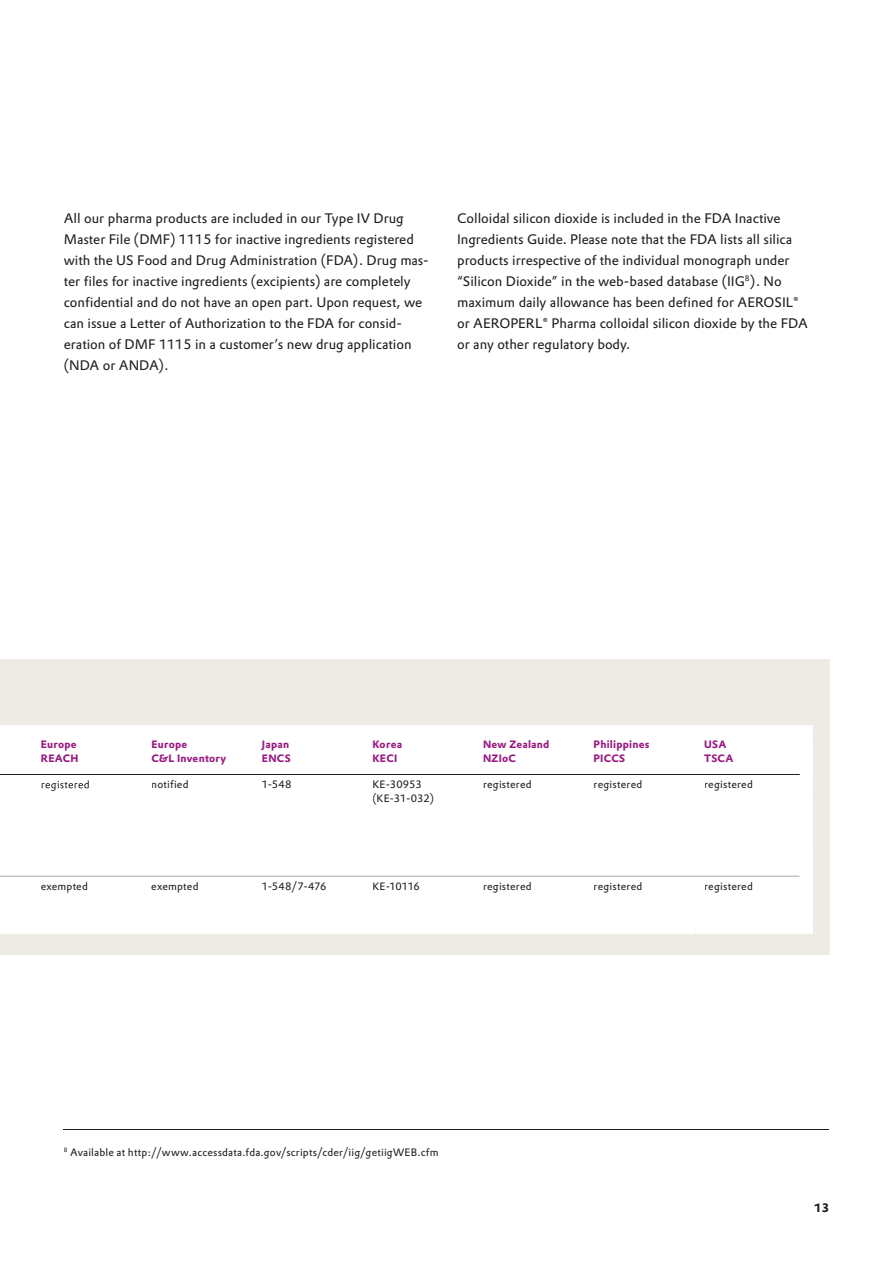
<style>
.page{position:relative;width:893px;height:1263px;background:#fff}
.page>*{position:absolute;margin:0;border:0;box-sizing:border-box;transform-origin:0 0}
.t1{font:13.5px/21px "Evonik Prokyon";color:#1d1d1b}
.t2{font:700 12px "Evonik Prokyon";color:#1d1d1b}
.t3{font:10.5px/13.5px "Evonik Prokyon";letter-spacing:.02em;color:#1d1d1b}
.t4{font:700 10.5px/13.5px "Evonik Prokyon";letter-spacing:.025em;color:#991a81}
</style>
<div class="page">
<hr style="left:64px;top:1129px;width:765px;height:1px;background:#1d1d1b">
<div style="left:0;top:659px;width:829px;height:296px;background:#eeebe4"></div>
<div style="left:0;top:739px;width:799px;height:35px;background:#fff"></div>
<div style="left:0;top:775px;width:799px;height:145px;background:#fff"></div>
<div style="left:0;top:725px;width:32px;height:14px;background:#fff"></div>
<div style="left:32px;top:725px;width:111px;height:14px;background:#fff"></div>
<div style="left:143px;top:725px;width:110px;height:14px;background:#fff"></div>
<div style="left:253px;top:725px;width:111px;height:14px;background:#fff"></div>
<div style="left:364px;top:725px;width:110px;height:14px;background:#fff"></div>
<div style="left:474px;top:725px;width:111px;height:14px;background:#fff"></div>
<div style="left:585px;top:725px;width:111px;height:14px;background:#fff"></div>
<div style="left:696px;top:725px;width:117px;height:14px;background:#fff"></div>
<div style="left:799px;top:739px;width:14px;height:35px;background:#fff"></div>
<hr style="left:0;top:774px;width:32px;height:1px;background:#1d1d1b">
<hr style="left:32px;top:774px;width:111px;height:1px;background:#1d1d1b">
<hr style="left:143px;top:774px;width:110px;height:1px;background:#1d1d1b">
<hr style="left:253px;top:774px;width:111px;height:1px;background:#1d1d1b">
<hr style="left:364px;top:774px;width:110px;height:1px;background:#1d1d1b">
<hr style="left:474px;top:774px;width:111px;height:1px;background:#1d1d1b">
<hr style="left:585px;top:774px;width:111px;height:1px;background:#1d1d1b">
<hr style="left:696px;top:774px;width:103px;height:1px;background:#1d1d1b">
<div style="left:799px;top:774px;width:14px;height:25px;background:#fff"></div>
<div style="left:799px;top:799px;width:14px;height:26px;background:#fff"></div>
<div style="left:799px;top:825px;width:14px;height:25px;background:#fff"></div>
<div style="left:799px;top:850px;width:14px;height:26px;background:#fff"></div>
<div style="left:799px;top:876px;width:14px;height:44px;background:#fff"></div>
<svg style="left:0;top:876px;width:799px;height:1px"></svg>
<div style="left:0;top:920px;width:32px;height:14px;background:#fff"></div>
<div style="left:32px;top:920px;width:111px;height:14px;background:#fff"></div>
<div style="left:143px;top:920px;width:110px;height:14px;background:#fff"></div>
<div style="left:253px;top:920px;width:111px;height:14px;background:#fff"></div>
<div style="left:364px;top:920px;width:110px;height:14px;background:#fff"></div>
<div style="left:474px;top:920px;width:111px;height:14px;background:#fff"></div>
<div style="left:585px;top:920px;width:111px;height:14px;background:#fff"></div>
<div style="left:696px;top:920px;width:117px;height:14px;background:#fff"></div>
<svg style="left:42px;top:780px;width:47px;height:11px"></svg>
<div style="left:152px;top:780px;width:36px;height:8px;background:#fff"></div>
<div style="left:263px;top:780px;width:28px;height:8px;background:#fff"></div>
<div style="left:373px;top:780px;width:49px;height:8px;background:#fff"></div>
<div style="left:373px;top:793px;width:60px;height:11px;background:#fff"></div>
<div style="left:484px;top:780px;width:47px;height:11px;background:#fff"></div>
<div style="left:594px;top:780px;width:47px;height:11px;background:#fff"></div>
<div style="left:705px;top:780px;width:47px;height:11px;background:#fff"></div>
<div style="left:41px;top:882px;width:46px;height:11px;background:#fff"></div>
<div style="left:152px;top:882px;width:46px;height:11px;background:#fff"></div>
<div style="left:263px;top:881px;width:63px;height:12px;background:#fff"></div>
<div style="left:373px;top:882px;width:46px;height:8px;background:#fff"></div>
<div style="left:484px;top:882px;width:47px;height:11px;background:#fff"></div>
<div style="left:594px;top:882px;width:47px;height:11px;background:#fff"></div>
<div style="left:705px;top:882px;width:47px;height:11px;background:#fff"></div>
<p class="t1" style="left:64px;top:207px;width:366px">All our pharma products are included in our Type IV Drug Master File (DMF) 1115 for inactive ingredients registered with the US Food and Drug Administration (FDA). Drug mas&shy;ter files for inactive ingredients (excipients) are completely confidential and do not have an open part. Upon request, we can issue a Letter of Authorization to the FDA for consid&shy;eration of DMF 1115 in a customer’s new drug application (NDA or ANDA).</p>
<p class="t1" style="left:457px;top:207px;width:352px">Colloidal silicon dioxide is included in the FDA Inactive Ingredients Guide. Please note that the FDA lists all silica products irrespective of the individual monograph under “Silicon Dioxide” in the web-based database (IIG<sup>8</sup>). No maximum daily allowance has been defined for AEROSIL® or AEROPERL® Pharma colloidal silicon dioxide by the FDA or any other regulatory body.</p>
<p class="t4" style="left:41px;top:737px;width:39px">Europe<br>REACH</p>
<p class="t4" style="left:151px;top:737px;width:76px">Europe<br>C&amp;L Inventory</p>
<p class="t4" style="left:262px;top:737px;width:30px">Japan<br>ENCS</p>
<p class="t4" style="left:372px;top:737px;width:31px">Korea<br>KECI</p>
<p class="t4" style="left:483px;top:737px;width:68px">New Zealand<br>NZIoC</p>
<p class="t4" style="left:594px;top:737px;width:57px">Philippines<br>PICCS</p>
<p class="t4" style="left:704px;top:737px;width:31px">USA<br>TSCA</p>
<p class="t3" style="left:151px;top:777px;width:39px">notified</p>
<p class="t3" style="left:262px;top:777px;width:31px">1-548</p>
<p class="t3" style="left:372px;top:777px;width:63px">KE-30953 (KE-31-032)</p>
<p class="t3" style="left:483px;top:777px;width:50px">registered</p>
<p class="t3" style="left:594px;top:777px;width:50px">registered</p>
<p class="t3" style="left:704px;top:777px;width:50px">registered</p>
<p class="t3" style="left:41px;top:879px;width:49px">exempted</p>
<p class="t3" style="left:151px;top:879px;width:49px">exempted</p>
<p class="t3" style="left:262px;top:879px;width:66px">1-548/7-476</p>
<p class="t3" style="left:372px;top:879px;width:49px">KE-10116</p>
<p class="t3" style="left:483px;top:879px;width:50px">registered</p>
<p class="t3" style="left:594px;top:879px;width:50px">registered</p>
<p class="t3" style="left:704px;top:879px;width:50px">registered</p>
<p class="t3" style="left:64px;top:1144px;width:376px"><sup>8</sup> Available at http://www.accessdata.fda.gov/scripts/cder/iig/getiigWEB.cfm</p>
<p class="t2" style="left:814px;top:1198px;width:16px">13</p>
</div>
